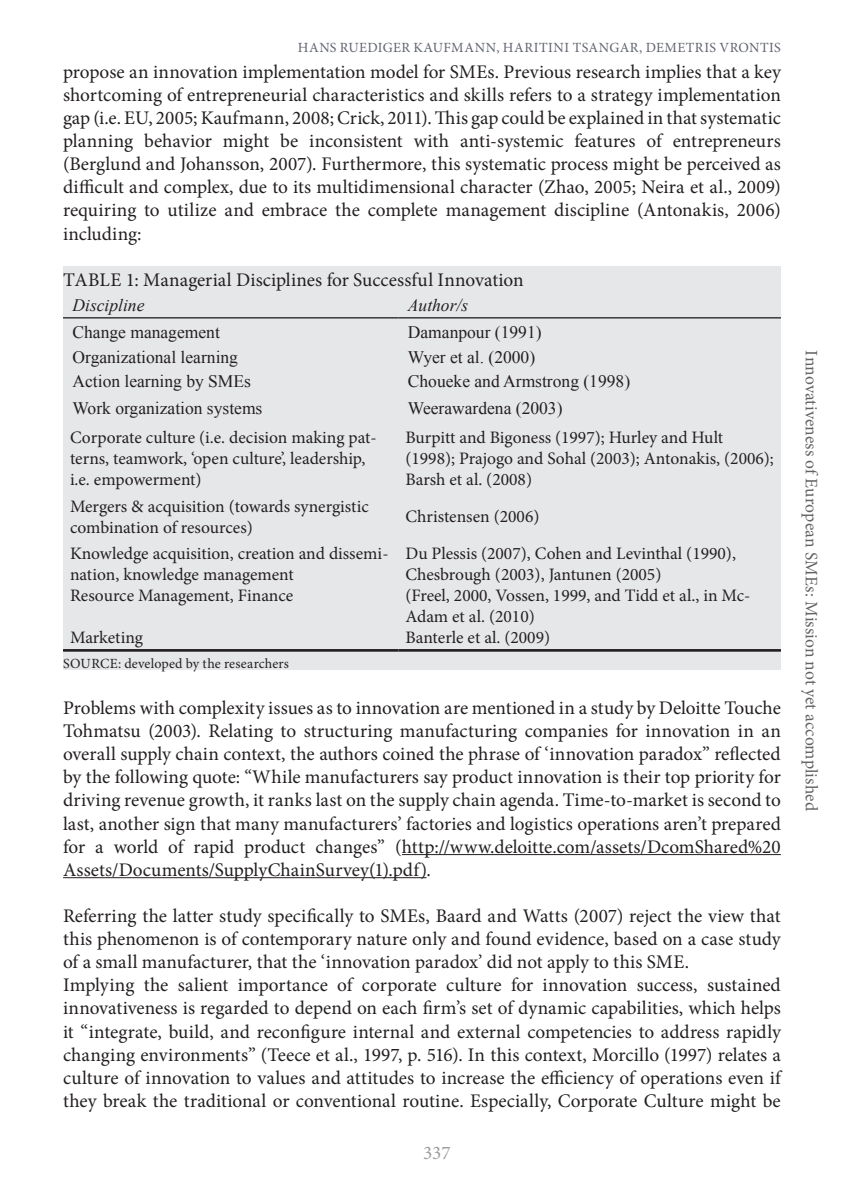
<style>
.page{position:relative;width:844px;height:1191px;background:#fff}
.page>*{position:absolute;margin:0;border:0;box-sizing:border-box;transform-origin:0 0}
.t1{font:19.25px/23.1px "Minion Pro";color:#231f20;text-align:justify}
.t2{font:19.25px "Minion Pro";color:#9b9da0}
.t3{font:17.5px/21px "Minion Pro";color:#231f20}
.t4{font:17.5px "Times New Roman";color:#231f20}
.t5{font:17.5px "Minion Pro";letter-spacing:.005em;color:#636366}
.t6{font:italic 17.5px "Times New Roman";color:#231f20}
.Affiliations{font:14px "Minion Pro";letter-spacing:.035em;color:#606470}
.t7{font:14px "Minion Pro";letter-spacing:.01em;color:#231f20}
</style>
<div class="page">
<div style="left:63px;top:267px;width:717px;height:403px;background:#e6e7e9"></div>
<hr style="left:402px;top:854px;width:378px;height:1px;background:#231f20">
<hr style="left:63px;top:877px;width:363px;height:1px;background:#231f20">
<hr style="left:63px;top:649px;width:335px;height:2px;background:#231f20">
<hr style="left:398px;top:649px;width:382px;height:2px;background:#231f20">
<hr style="left:63px;top:317px;width:335px;height:1px;background:#231f20">
<hr style="left:398px;top:317px;width:382px;height:1px;background:#231f20">
<p class="Affiliations" style="left:298px;top:38px;width:484px">HANS RUEDIGER KAUFMANN, HARITINI TSANGAR, DEMETRIS VRONTIS</p>
<p class="t1" style="left:63px;top:60px;width:719px">propose an innovation implementation model for SMEs. Previous research implies that a key shortcoming of entrepreneurial characteristics and skills refers to a strategy implementation gap (i.e. EU, 2005; Kaufmann, 2008; Crick, 2011). This gap could be explained in that systematic planning behavior might be inconsistent with anti-systemic features of entrepreneurs (Berglund and Johansson, 2007). Furthermore, this systematic process might be perceived as difficult and complex, due to its multidimensional character (Zhao, 2005; Neira et al., 2009) requiring to utilize and embrace the complete management discipline (Antonakis, 2006) including:</p>
<p class="t1" style="left:63px;top:268px;width:462px">TABLE 1: Managerial Disciplines for Successful Innovation</p>
<p class="t6" style="left:72px;top:293px;width:73px">Discipline</p>
<p class="t6" style="left:408px;top:293px;width:62px">Author/s</p>
<p class="t4" style="left:72px;top:320px;width:149px">Change management</p>
<p class="t4" style="left:408px;top:320px;width:135px">Damanpour (1991)</p>
<p class="t4" style="left:72px;top:346px;width:167px">Organizational learning</p>
<p class="t4" style="left:408px;top:346px;width:129px">Wyer et al. (2000)</p>
<p class="t4" style="left:72px;top:369px;width:180px">Action learning by SMEs</p>
<p class="t4" style="left:408px;top:369px;width:224px">Choueke and Armstrong (1998)</p>
<p class="t4" style="left:72px;top:396px;width:191px">Work organization systems</p>
<p class="t4" style="left:408px;top:396px;width:156px">Weerawardena (2003)</p>
<p class="t3" style="left:70px;top:427px;width:308px">Corporate culture (i.e. decision making pat&shy;terns, teamwork, ‘open culture’, leadership,</p>
<p class="t3" style="left:70px;top:469px;width:133px">i.e. empowerment)</p>
<p class="t3" style="left:405px;top:427px;width:319px">Burpitt and Bigoness (1997); Hurley and Hult</p>
<p class="t3" style="left:405px;top:448px;width:370px">(1998); Prajogo and Sohal (2003); Antonakis, (2006);<br>Barsh et al. (2008)</p>
<p class="t3" style="left:70px;top:495px;width:300px">Mergers &amp; acquisition (towards synergistic combination of resources)</p>
<p class="t3" style="left:405px;top:506px;width:135px">Christensen (2006)</p>
<p class="t3" style="left:70px;top:543px;width:320px">Knowledge acquisition, creation and dissemi&shy;nation, knowledge management</p>
<p class="t3" style="left:70px;top:585px;width:225px">Resource Management, Finance</p>
<p class="t3" style="left:70px;top:627px;width:74px">Marketing</p>
<p class="t3" style="left:405px;top:543px;width:332px">Du Plessis (2007), Cohen and Levinthal (1990),<br>Chesbrough (2003), Jantunen (2005)</p>
<p class="t3" style="left:405px;top:585px;width:346px">(Freel, 2000, Vossen, 1999, and Tidd et al., in Mc-<br>Adam et al. (2010)</p>
<p class="t3" style="left:405px;top:627px;width:146px">Banterle et al. (2009)</p>
<p class="t7" style="left:63px;top:654px;width:227px">SOURCE: developed by the researchers</p>
<p class="t1" style="left:63px;top:696px;width:719px">Problems with complexity issues as to innovation are mentioned in a study by Deloitte Touche Tohmatsu (2003). Relating to structuring manufacturing companies for innovation in an overall supply chain context, the authors coined the phrase of ‘innovation paradox” reflected by the following quote: “While manufacturers say product innovation is their top priority for driving revenue growth, it ranks last on the supply chain agenda. Time-to-market is second to last, another sign that many manufacturers’ factories and logistics operations aren’t prepared for a world of rapid product changes” (http://www.deloitte.com/assets/DcomShared%20<br>Assets/Documents/SupplyChainSurvey(1).pdf).</p>
<p class="t1" style="left:63px;top:904px;width:719px">Referring the latter study specifically to SMEs, Baard and Watts (2007) reject the view that this phenomenon is of contemporary nature only and found evidence, based on a case study of a small manufacturer, that the ‘innovation paradox’ did not apply to this SME.</p>
<p class="t1" style="left:63px;top:973px;width:719px">Implying the salient importance of corporate culture for innovation success, sustained innovativeness is regarded to depend on each firm’s set of dynamic capabilities, which helps it “integrate, build, and reconfigure internal and external competencies to address rapidly changing environments” (Teece et al., 1997, p. 516). In this context, Morcillo (1997) relates a culture of innovation to values and attitudes to increase the efficiency of operations even if they break the traditional or conventional routine. Especially, Corporate Culture might be</p>
<p class="t2" style="left:423px;top:1139px;width:29px">337</p>
<p class="t5" style="left:823px;top:350px;width:462px;rotate:90deg">Innovativeness of European SMEs: Mission not yet accomplished</p>
</div>
